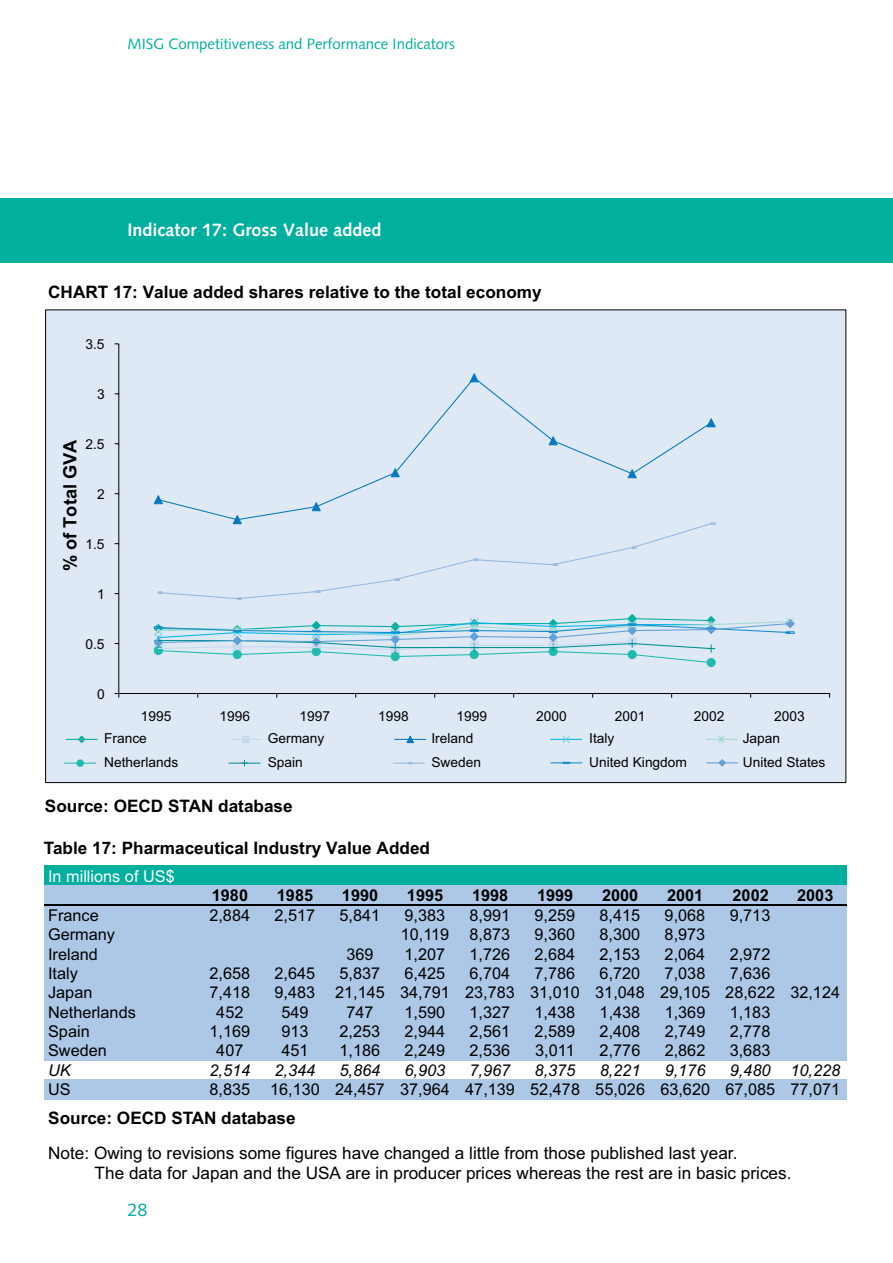
<style>
.page{position:relative;width:893px;height:1263px;background:#fff}
.page>*{position:absolute;margin:0;border:0;box-sizing:border-box;transform-origin:0 0}
.t1{font:700 18.3px "Arial";color:#000}
.Body_Text_12_14pt_Ro{font:700 18px "Syntax";color:#fff}
.t2{font:18px "Syntax";color:#00af9e}
.t3{font:17.1px/35px "Arial";color:#000}
.t4{font:700 17.1px "Arial";color:#000}
.t5{font:16.35px "Arial";color:#000}
.t6{font:italic 16.35px "Arial";color:#000}
.t7{font:700 16.35px "Arial";color:#000}
.t8{font:16.35px "Arial";color:#fff}
.t9{font:15px "Syntax";color:#00af9e}
.t10{font:13.8px/23.5px "Arial";color:#000}
.s1{font-weight:700}
</style>
<div class="page">
<div style="left:0;top:199px;width:893px;height:64px;background:#00af9e"></div>
<div style="left:46px;top:310px;width:800px;height:472px;background:#dfe9f6"></div>
<div style="left:44px;top:866px;width:803px;height:20px;background:#00af9d"></div>
<div style="left:44px;top:885px;width:803px;height:175px;background:#adc8e7"></div>
<div style="left:44px;top:1079px;width:803px;height:20px;background:#adc8e7"></div>
<hr style="left:44px;top:904px;width:803px;height:1px;background:#000">
<hr style="left:119px;top:344px;width:1px;height:349px;background:#000">
<hr style="left:119px;top:693px;width:711px;height:1px;background:#000">
<svg style="left:115px;top:693px;width:5px;height:5px"></svg>
<hr style="left:66px;top:739px;width:31px;height:1px;background:#00af9d">
<svg style="left:77px;top:735px;width:9px;height:8px"></svg>
<hr style="left:230px;top:739px;width:31px;height:1px;background:#c8d9f0">
<div style="left:242px;top:736px;width:8px;height:7px;background:#c8d9f0"></div>
<hr style="left:395px;top:739px;width:31px;height:1px;background:#0779bf">
<svg style="left:406px;top:735px;width:9px;height:8px"></svg>
<hr style="left:551px;top:739px;width:31px;height:1px;background:#00b9ed">
<svg style="left:562px;top:736px;width:8px;height:7px"></svg>
<hr style="left:706px;top:739px;width:31px;height:1px;background:#a2d9d3">
<svg style="left:717px;top:736px;width:9px;height:7px"></svg>
<hr style="left:65px;top:762px;width:31px;height:2px;background:#20bbae">
<div style="left:77px;top:759px;width:7px;height:8px;border:1px solid #20bbae;border-radius:50%"></div>
<hr style="left:229px;top:762px;width:31px;height:2px;background:#009192">
<svg style="left:241px;top:760px;width:7px;height:6px"></svg>
<hr style="left:393px;top:762px;width:31px;height:2px;background:#96b9e2">
<hr style="left:551px;top:762px;width:31px;height:1px;background:#178acb">
<svg style="left:563px;top:762px;width:7px;height:2px"></svg>
<hr style="left:707px;top:762px;width:31px;height:1px;background:#63a0d6">
<svg style="left:718px;top:759px;width:8px;height:8px"></svg>
<svg style="left:157px;top:376px;width:556px;height:145px"></svg>
<svg style="left:157px;top:522px;width:559px;height:78px"></svg>
<svg style="left:153px;top:614px;width:642px;height:53px"></svg>
<p class="t9" style="left:128px;top:35px;width:329px">MISG Competitiveness and Performance Indicators</p>
<p class="Body_Text_12_14pt_Ro" style="left:128px;top:220px;width:256px">Indicator 17: Gross Value added</p>
<p class="t4" style="left:48px;top:283px;width:495px">CHART 17: Value added shares relative to the total economy</p>
<p class="t10" style="left:86px;top:333px;width:21px">3.5</p>
<p class="t10" style="left:97px;top:383px;width:9px">3</p>
<p class="t1" style="left:60px;top:571px;width:133px;rotate:-90deg">% of Total GVA</p>
<p class="t10" style="left:86px;top:433px;width:21px">2.5</p>
<p class="t10" style="left:97px;top:483px;width:9px">2</p>
<p class="t10" style="left:86px;top:532px;width:21px">1.5</p>
<p class="t10" style="left:97px;top:582px;width:9px">1</p>
<p class="t10" style="left:86px;top:632px;width:21px">0.5</p>
<p class="t10" style="left:97px;top:682px;width:9px">0</p>
<p class="t10" style="left:141px;top:704px;width:32px">1995</p>
<p class="t10" style="left:220px;top:704px;width:32px">1996</p>
<p class="t10" style="left:300px;top:704px;width:32px">1997</p>
<p class="t10" style="left:378px;top:704px;width:32px">1998</p>
<p class="t10" style="left:457px;top:704px;width:32px">1999</p>
<p class="t10" style="left:536px;top:704px;width:32px">2000</p>
<p class="t10" style="left:615px;top:704px;width:32px">2001</p>
<p class="t10" style="left:694px;top:704px;width:32px">2002</p>
<p class="t10" style="left:774px;top:704px;width:32px">2003</p>
<p class="t10" style="left:104px;top:726px;width:76px">France<br>Netherlands</p>
<p class="t10" style="left:268px;top:726px;width:58px">Germany<br>Spain</p>
<p class="t10" style="left:431px;top:726px;width:51px">Ireland<br>Sweden</p>
<p class="t10" style="left:589px;top:726px;width:99px">Italy<br>United Kingdom</p>
<p class="t10" style="left:743px;top:726px;width:84px">Japan<br>United States</p>
<p class="t4" style="left:45px;top:796px;width:249px">Source: OECD STAN database</p>
<p class="t4" style="left:44px;top:839px;width:388px">Table 17: Pharmaceutical Industry Value Added</p>
<p class="t8" style="left:48px;top:867px;width:128px">In millions of US$</p>
<p class="t7" style="left:212px;top:886px;width:38px">1980</p>
<p class="t7" style="left:277px;top:886px;width:38px">1985</p>
<p class="t7" style="left:342px;top:886px;width:38px">1990</p>
<p class="t7" style="left:407px;top:886px;width:38px">1995</p>
<p class="t7" style="left:472px;top:886px;width:38px">1998</p>
<p class="t7" style="left:537px;top:886px;width:38px">1999</p>
<p class="t7" style="left:602px;top:886px;width:38px">2000</p>
<p class="t7" style="left:667px;top:886px;width:38px">2001</p>
<p class="t7" style="left:733px;top:886px;width:38px">2002</p>
<p class="t7" style="left:797px;top:886px;width:38px">2003</p>
<p class="t5" style="left:48px;top:906px;width:52px">France</p>
<p class="t5" style="left:209px;top:906px;width:42px">2,884</p>
<p class="t5" style="left:274px;top:906px;width:42px">2,517</p>
<p class="t5" style="left:339px;top:906px;width:42px">5,841</p>
<p class="t5" style="left:404px;top:906px;width:42px">9,383</p>
<p class="t5" style="left:469px;top:906px;width:42px">8,991</p>
<p class="t5" style="left:535px;top:906px;width:42px">9,259</p>
<p class="t5" style="left:600px;top:906px;width:42px">8,415</p>
<p class="t5" style="left:665px;top:906px;width:42px">9,068</p>
<p class="t5" style="left:730px;top:906px;width:42px">9,713</p>
<p class="t5" style="left:48px;top:925px;width:68px">Germany</p>
<p class="t5" style="left:401px;top:925px;width:111px">10,119 8,873</p>
<p class="t5" style="left:535px;top:925px;width:42px">9,360</p>
<p class="t5" style="left:600px;top:925px;width:42px">8,300</p>
<p class="t5" style="left:665px;top:925px;width:42px">8,973</p>
<p class="t5" style="left:48px;top:944px;width:51px">Ireland</p>
<p class="t5" style="left:346px;top:944px;width:29px">369</p>
<p class="t5" style="left:404px;top:944px;width:42px">1,207</p>
<p class="t5" style="left:469px;top:944px;width:42px">1,726</p>
<p class="t5" style="left:535px;top:944px;width:42px">2,684</p>
<p class="t5" style="left:600px;top:944px;width:42px">2,153</p>
<p class="t5" style="left:665px;top:944px;width:42px">2,064</p>
<p class="t5" style="left:730px;top:944px;width:42px">2,972</p>
<p class="t5" style="left:48px;top:964px;width:31px">Italy</p>
<p class="t5" style="left:209px;top:964px;width:42px">2,658</p>
<p class="t5" style="left:274px;top:964px;width:42px">2,645</p>
<p class="t5" style="left:339px;top:964px;width:42px">5,837</p>
<p class="t5" style="left:404px;top:964px;width:42px">6,425</p>
<p class="t5" style="left:470px;top:964px;width:42px">6,704</p>
<p class="t5" style="left:535px;top:964px;width:42px">7,786</p>
<p class="t5" style="left:600px;top:964px;width:42px">6,720</p>
<p class="t5" style="left:665px;top:964px;width:42px">7,038</p>
<p class="t5" style="left:730px;top:964px;width:42px">7,636</p>
<p class="t5" style="left:48px;top:983px;width:46px">Japan</p>
<p class="t5" style="left:209px;top:983px;width:42px">7,418</p>
<p class="t5" style="left:274px;top:983px;width:567px">9,483 21,145 34,791 23,783 31,010 31,048 29,105 28,622 32,124</p>
<p class="t5" style="left:48px;top:1003px;width:89px">Netherlands</p>
<p class="t5" style="left:216px;top:1003px;width:29px">452</p>
<p class="t5" style="left:281px;top:1003px;width:29px">549</p>
<p class="t5" style="left:346px;top:1003px;width:29px">747</p>
<p class="t5" style="left:405px;top:1003px;width:42px">1,590</p>
<p class="t5" style="left:470px;top:1003px;width:42px">1,327</p>
<p class="t5" style="left:535px;top:1003px;width:42px">1,438</p>
<p class="t5" style="left:600px;top:1003px;width:42px">1,438</p>
<p class="t5" style="left:665px;top:1003px;width:42px">1,369</p>
<p class="t5" style="left:730px;top:1003px;width:42px">1,183</p>
<p class="t5" style="left:48px;top:1022px;width:43px">Spain</p>
<p class="t5" style="left:209px;top:1022px;width:42px">1,169</p>
<p class="t5" style="left:281px;top:1022px;width:29px">913</p>
<p class="t5" style="left:339px;top:1022px;width:42px">2,253</p>
<p class="t5" style="left:405px;top:1022px;width:42px">2,944</p>
<p class="t5" style="left:470px;top:1022px;width:42px">2,561</p>
<p class="t5" style="left:535px;top:1022px;width:42px">2,589</p>
<p class="t5" style="left:600px;top:1022px;width:42px">2,408</p>
<p class="t5" style="left:665px;top:1022px;width:42px">2,749</p>
<p class="t5" style="left:730px;top:1022px;width:42px">2,778</p>
<p class="t5" style="left:48px;top:1041px;width:60px">Sweden</p>
<p class="t5" style="left:216px;top:1041px;width:29px">407</p>
<p class="t5" style="left:281px;top:1041px;width:29px">451</p>
<p class="t5" style="left:339px;top:1041px;width:42px">1,186</p>
<p class="t5" style="left:405px;top:1041px;width:42px">2,249</p>
<p class="t5" style="left:470px;top:1041px;width:42px">2,536</p>
<p class="t5" style="left:535px;top:1041px;width:41px">3,011</p>
<p class="t5" style="left:600px;top:1041px;width:42px">2,776</p>
<p class="t5" style="left:665px;top:1041px;width:42px">2,862</p>
<p class="t5" style="left:730px;top:1041px;width:42px">3,683</p>
<p class="t6" style="left:48px;top:1061px;width:24px">UK</p>
<p class="t6" style="left:209px;top:1061px;width:42px">2,514</p>
<p class="t6" style="left:274px;top:1061px;width:42px">2,344</p>
<p class="t6" style="left:340px;top:1061px;width:42px">5,864</p>
<p class="t6" style="left:405px;top:1061px;width:42px">6,903</p>
<p class="t6" style="left:470px;top:1061px;width:42px">7,967</p>
<p class="t6" style="left:535px;top:1061px;width:42px">8,375</p>
<p class="t6" style="left:600px;top:1061px;width:42px">8,221</p>
<p class="t6" style="left:665px;top:1061px;width:42px">9,176</p>
<p class="t6" style="left:730px;top:1061px;width:112px">9,480 10,228</p>
<p class="t5" style="left:48px;top:1080px;width:24px">US</p>
<p class="t5" style="left:209px;top:1080px;width:632px">8,835 16,130 24,457 37,964 47,139 52,478 55,026 63,620 67,085 77,071</p>
<p class="t3" style="left:48px;top:1100px;width:691px"><span class="s1">Source: OECD STAN database<br></span>Note: Owing to revisions some figures have changed a little from those published last year.</p>
<p class="t3" style="left:95px;top:1156px;width:698px">The data for Japan and the USA are in producer prices whereas the rest are in basic prices.</p>
<p class="t2" style="left:128px;top:1199px;width:22px">28</p>
</div>
